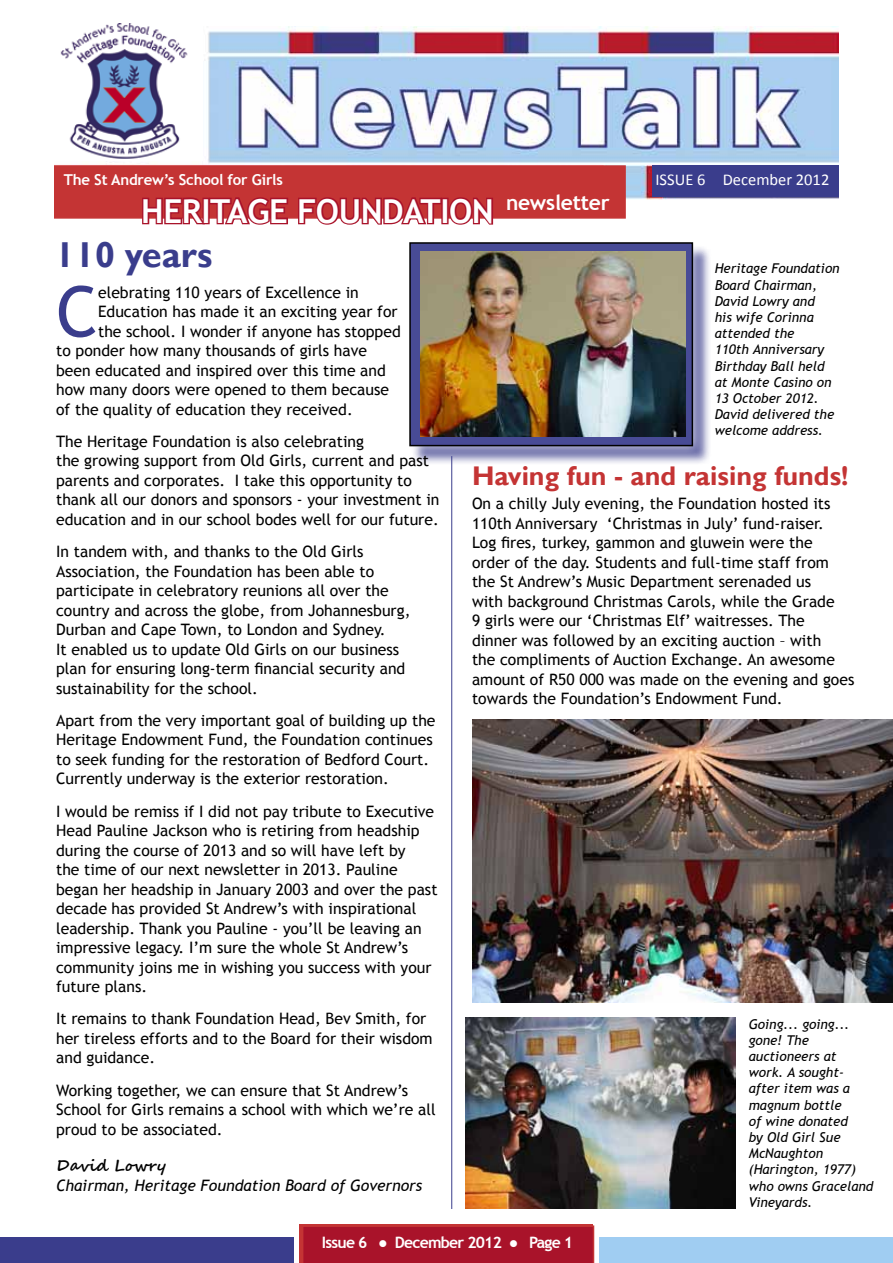
<style>
.page{position:relative;width:893px;height:1263px;background:#fff}
.page>*{position:absolute;margin:0;border:0;box-sizing:border-box;transform-origin:0 0}
.t1{font:70.2px "Trebuchet MS";color:#3a3d8c}
.t2{font:700 36px "Gill Sans";color:#3a3d8c}
.t3{font:700 33px "Trebuchet MS";letter-spacing:-.01em;color:#fff}
.t4{font:700 27px "Gill Sans";color:#c43434}
.t5{font:700 21px "Trebuchet MS";letter-spacing:-.01em;color:#fff}
.t6{font:16.5px "Calibri";color:#fff}
.t7{font:15.75px/19.5px "Trebuchet MS";color:#000}
.t8{font:italic 15.75px "Trebuchet MS";color:#000}
.t9{font:15.75px "Trebuchet MS";color:#fff}
.t10{font:700 15.75px "Trebuchet MS";letter-spacing:-.05em;color:#fff}
.t11{font:700 15.75px "Segoe Script";color:#000}
.t12{font:700 15px "Trebuchet MS";letter-spacing:-.01em;color:#fff}
.t13{font:italic 13.5px/16.2px "Trebuchet MS";color:#000}
</style>
<div class="page">
<div style="left:0;top:1237px;width:293px;height:26px;background:#3a3d8c"></div>
<div style="left:600px;top:1237px;width:293px;height:26px;background:#a0cdf2"></div>
<hr style="left:451px;top:456px;width:1px;height:753px;background:#3a3d8c">
<div style="left:412px;top:244px;width:300px;height:221px;background:#3a3d8c;opacity:.75"></div>
<div style="left:399px;top:233px;width:304px;height:223px;background:#fff;opacity:.75"></div>
<div style="left:409px;top:242px;width:284px;height:204px;background:#484b96;border:2px solid #000"></div>
<img style="left:71px;top:27px;width:768px;height:173px">
<div style="left:653px;top:165px;width:186px;height:32px;background:#3a3d8c"></div>
<div style="left:54px;top:165px;width:572px;height:54px;background:#c43434;border:2px solid #c43434"></div>
<img style="left:60px;top:23px;width:142px;height:137px">
<svg style="left:141px;top:197px;width:149px;height:28px"></svg>
<svg style="left:297px;top:197px;width:198px;height:28px"></svg>
<div style="left:302px;top:1225px;width:292px;height:38px;background:#a9132a"></div>
<img style="left:472px;top:719px;width:421px;height:283px">
<img style="left:466px;top:1018px;width:269px;height:191px">
<img style="left:421px;top:252px;width:265px;height:184px">
<p class="t12" style="left:64px;top:170px;width:221px">The St Andrew’s School for Girls</p>
<h3 class="t3" style="left:141px;top:190px;width:354px">HERITAGE FOUNDATION</h3>
<h3 class="t5" style="left:506px;top:190px;width:105px">newsletter</h3>
<p class="t6" style="left:655px;top:169px;width:175px">ISSUE 6 December 2012</p>
<h2 class="t2" style="left:55px;top:233px;width:159px">110 years</h2>
<h1 class="t1" style="left:56px;top:270px;width:43px">C</h1>
<p class="t7" style="left:98px;top:282px;width:262px">elebrating 110 years of Excellence in</p>
<p class="t7" style="left:98px;top:302px;width:301px">Education has made it an exciting year for</p>
<p class="t7" style="left:98px;top:321px;width:304px">the school. I wonder if anyone has stopped</p>
<p class="t7" style="left:56px;top:341px;width:312px">to ponder how many thousands of girls have</p>
<p class="t7" style="left:56px;top:360px;width:331px">been educated and inspired over this time and</p>
<p class="t7" style="left:56px;top:380px;width:334px">how many doors were opened to them because</p>
<p class="t7" style="left:56px;top:399px;width:298px">of the quality of education they received.</p>
<p class="t7" style="left:56px;top:432px;width:385px">The Heritage Foundation is also celebrating<br>the growing support from Old Girls, current and past parents and corporates. I take this opportunity to thank all our donors and sponsors - your investment in education and in our school bodes well for our future.</p>
<p class="t7" style="left:56px;top:542px;width:356px">In tandem with, and thanks to the Old Girls Association, the Foundation has been able to participate in celebratory reunions all over the country and across the globe, from Johannesburg, Durban and Cape Town, to London and Sydney.<br>It enabled us to update Old Girls on our business plan for ensuring long-term financial security and sustainability for the school.</p>
<p class="t7" style="left:56px;top:711px;width:381px">Apart from the very important goal of building up the Heritage Endowment Fund, the Foundation continues to seek funding for the restoration of Bedford Court.<br>Currently underway is the exterior restoration.</p>
<p class="t7" style="left:56px;top:801px;width:383px">I would be remiss if I did not pay tribute to Executive Head Pauline Jackson who is retiring from headship during the course of 2013 and so will have left by<br>the time of our next newsletter in 2013. Pauline began her headship in January 2003 and over the past decade has provided St Andrew’s with inspirational leadership. Thank you Pauline - you’ll be leaving an impressive legacy. I’m sure the whole St Andrew’s community joins me in wishing you success with your future plans.</p>
<p class="t7" style="left:56px;top:1009px;width:378px">It remains to thank Foundation Head, Bev Smith, for her tireless efforts and to the Board for their wisdom and guidance.</p>
<p class="t7" style="left:56px;top:1080px;width:381px">Working together, we can ensure that St Andrew’s<br>School for Girls remains a school with which we’re all proud to be associated.</p>
<p class="t11" style="left:56px;top:1153px;width:112px">David Lowry</p>
<p class="t8" style="left:56px;top:1176px;width:367px">Chairman, Heritage Foundation Board of Governors</p>
<p class="t13" style="left:715px;top:261px;width:126px">Heritage Foundation<br>Board Chairman,<br>David Lowry and<br>his wife Corinna attended the<br>110th Anniversary<br>Birthday Ball held at Monte Casino on<br>13 October 2012.<br>David delivered the welcome address.</p>
<h3 class="t4" style="left:472px;top:460px;width:378px">Having fun - and raising funds!</h3>
<p class="t7" style="left:472px;top:494px;width:384px">On a chilly July evening, the Foundation hosted its 110th Anniversary ‘Christmas in July’ fund-raiser.<br>Log fires, turkey, gammon and gluwein were the order of the day. Students and full-time staff from the St Andrew’s Music Department serenaded us<br>with background Christmas Carols, while the Grade<br>9 girls were our ‘Christmas Elf’ waitresses. The<br>dinner was followed by an exciting auction – with<br>the compliments of Auction Exchange. An awesome amount of R50 000 was made on the evening and goes towards the Foundation’s Endowment Fund.</p>
<p class="t13" style="left:749px;top:1016px;width:126px">Going... going... gone! The auctioneers at work. A sought&shy;after item was a magnum bottle<br>of wine donated<br>by Old Girl Sue<br>McNaughton (Harington, 1977) who owns Graceland<br>Vineyards.</p>
<p class="t9" style="left:315px;top:1228px;width:265px">NewsTalk Issue 2 • May 2009 | Page 1</p>
<p class="t10" style="left:322px;top:1233px;width:253px">Issue 6 ● December 2012 ● Page 1</p>
</div>
